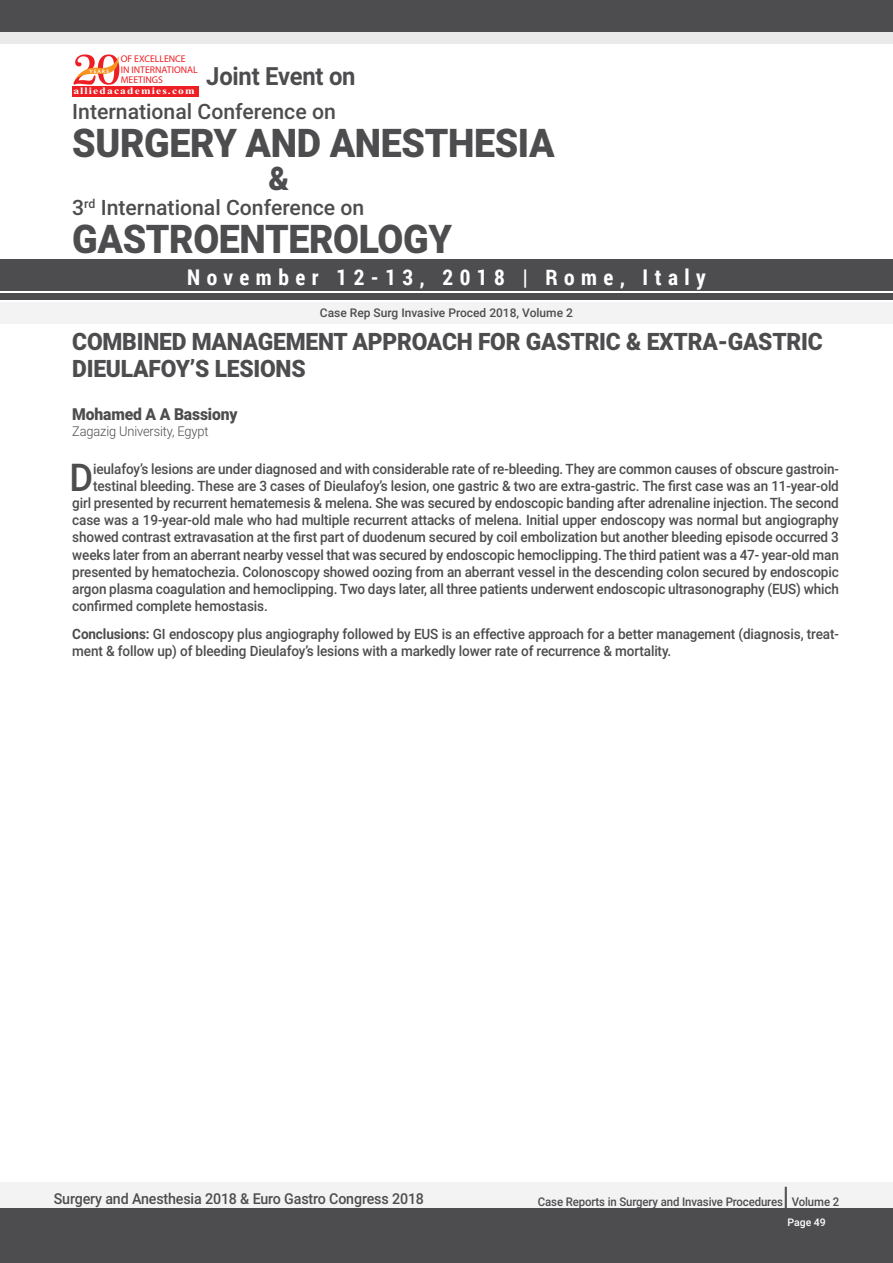
<style>
.page{position:relative;width:893px;height:1263px;background:#fff}
.page>*{position:absolute;margin:0;border:0;box-sizing:border-box;transform-origin:0 0}
.t1{font:900 39.6px "Roboto";letter-spacing:-.01em;color:#4d4d4f;scale:.95 1}
.t2{font:500 38.25px "Roboto";color:#4d4d4f;scale:.95 1}
.t3{font:900 32.55px "Roboto";color:#4d4d4f;scale:.95 1}
.t4{font:500 27px "Roboto";color:#4d4d4f;scale:.95 1}
.t5{font:700 25.05px "Roboto";letter-spacing:-.01em;color:#4d4d4f;scale:.95 1}
.t6{font:900 24px/26.4px "Roboto";letter-spacing:-.01em;color:#4d4d4f;scale:.95 1}
.t7{font:700 21.6px "Roboto Condensed";letter-spacing:.3em;color:#fff}
.t8{font:500 21.15px "Roboto";color:#4d4d4f}
.t9{font:900 16.5px "Roboto";letter-spacing:-.01em;color:#4d4d4f;scale:.95 1}
.t10{font:500 15px "Roboto";letter-spacing:-.01em;color:#4d4d4f;scale:.95 1}
.t11{font:500 14.25px/17.1px "Roboto";letter-spacing:-.01em;color:#4d4d4f;scale:.95 1}
.t12{font:300 13.5px "Roboto";letter-spacing:-.01em;color:#4d4d4f;scale:.95 1}
.t13{font:500 12px "Roboto";letter-spacing:-.01em;color:#4d4d4f;scale:.95 1}
.t14{font:500 12px "Roboto";letter-spacing:-.01em;color:#4d4d4f}
.t15{font:500 10.5px "Roboto";color:#fff}
.t16{font:9.75px/10.5px "Myriad Pro";color:#ed1f24}
.t17{font:700 9.75px "Times New Roman";letter-spacing:.1em;color:#fff;scale:1.18 1}
.t18{font:4.95px "Oregon LDO Black";letter-spacing:.24em;color:#fff;scale:1.06 1}
.s1{font-weight:700}
</style>
<div class="page">
<div style="left:0;top:1182px;width:893px;height:27px;background:#f3f3f4"></div>
<div style="left:0;top:1209px;width:893px;height:54px;background:#4d4d4f"></div>
<div style="left:0;top:13px;width:893px;height:31px;background:#eaeaeb"></div>
<div style="left:0;top:259px;width:893px;height:31px;background:#4d4d4f"></div>
<div style="left:0;top:0;width:893px;height:31px;background:#4d4d4f"></div>
<div style="left:0;top:293px;width:893px;height:7px;background:#4d4d4f"></div>
<div style="left:0;top:302px;width:893px;height:21px;background:#f3f3f4"></div>
<div style="left:72px;top:86px;width:127px;height:10px;background:#ed1f24"></div>
<svg style="left:74px;top:54px;width:46px;height:31px"></svg>
<p class="t16" style="left:121px;top:54px;width:79px">OF EXCELLENCE<br>IN INTERNATIONAL<br>MEETINGS</p>
<p class="t17" style="left:73px;top:84px;width:104px">alliedacademies.com</p>
<p class="t18" style="left:90px;top:68px;width:20px">YEARS</p>
<h3 class="t5" style="left:206px;top:59px;width:159px">Joint Event on</h3>
<h3 class="t8" style="left:72px;top:96px;width:265px">International Conference on</h3>
<h1 class="t1" style="left:72px;top:115px;width:509px">SURGERY AND ANESTHESIA</h1>
<h3 class="t3" style="left:269px;top:156px;width:23px">&amp;</h3>
<h1 class="t1" style="left:72px;top:212px;width:401px">GASTROENTEROLOGY</h1>
<h3 class="t8" style="left:72px;top:193px;width:294px">3<sup>rd</sup> International Conference on</h3>
<h3 class="t7" style="left:187px;top:262px;width:520px">November 12-13, 2018 | Rome, Italy</h3>
<p class="t14" style="left:320px;top:304px;width:255px">Case Rep Surg Invasive Proced 2018, Volume 2</p>
<h3 class="t6" style="left:72px;top:328px;width:791px">COMBINED MANAGEMENT APPROACH FOR GASTRIC &amp; EXTRA-GASTRIC<br>DIEULAFOY’S LESIONS</h3>
<p class="t9" style="left:72px;top:402px;width:175px">Mohamed A A Bassiony</p>
<p class="t12" style="left:72px;top:421px;width:145px">Zagazig University, Egypt</p>
<h2 class="t2" style="left:70px;top:451px;width:27px">D</h2>
<p class="t11" style="left:93px;top:460px;width:787px">ieulafoy’s lesions are under diagnosed and with considerable rate of re-bleeding. They are common causes of obscure gastroin-</p>
<p class="t11" style="left:93px;top:477px;width:787px">testinal bleeding. These are 3 cases of Dieulafoy’s lesion, one gastric &amp; two are extra-gastric. The first case was an 11-year-old</p>
<p class="t11" style="left:72px;top:494px;width:808px">girl presented by recurrent hematemesis &amp; melena. She was secured by endoscopic banding after adrenaline injection. The second</p>
<p class="t11" style="left:72px;top:511px;width:808px">case was a 19-year-old male who had multiple recurrent attacks of melena. Initial upper endoscopy was normal but angiography</p>
<p class="t11" style="left:72px;top:528px;width:808px">showed contrast extravasation at the first part of duodenum secured by coil embolization but another bleeding episode occurred 3</p>
<p class="t11" style="left:72px;top:545px;width:808px">weeks later from an aberrant nearby vessel that was secured by endoscopic hemoclipping. The third patient was a 47- year-old man</p>
<p class="t11" style="left:72px;top:562px;width:808px">presented by hematochezia. Colonoscopy showed oozing from an aberrant vessel in the descending colon secured by endoscopic</p>
<p class="t11" style="left:72px;top:580px;width:808px">argon plasma coagulation and hemoclipping. Two days later, all three patients underwent endoscopic ultrasonography (EUS) which</p>
<p class="t11" style="left:72px;top:597px;width:207px">confirmed complete hemostasis.</p>
<p class="t11" style="left:72px;top:624px;width:808px"><span class="s1">Conclusions:</span> GI endoscopy plus angiography followed by EUS is an effective approach for a better management (diagnosis, treat&shy;ment &amp; follow up) of bleeding Dieulafoy’s lesions with a markedly lower rate of recurrence &amp; mortality.</p>
<p class="t10" style="left:54px;top:1188px;width:391px">Surgery and Anesthesia 2018 &amp; Euro Gastro Congress 2018</p>
<p class="t13" style="left:538px;top:1193px;width:260px">Case Reports in Surgery and Invasive Procedures</p>
<h3 class="t4" style="left:783px;top:1177px;width:8px">|</h3>
<p class="t13" style="left:792px;top:1193px;width:51px">Volume 2</p>
<p class="t15" style="left:787px;top:1215px;width:40px">Page 49</p>
</div>
